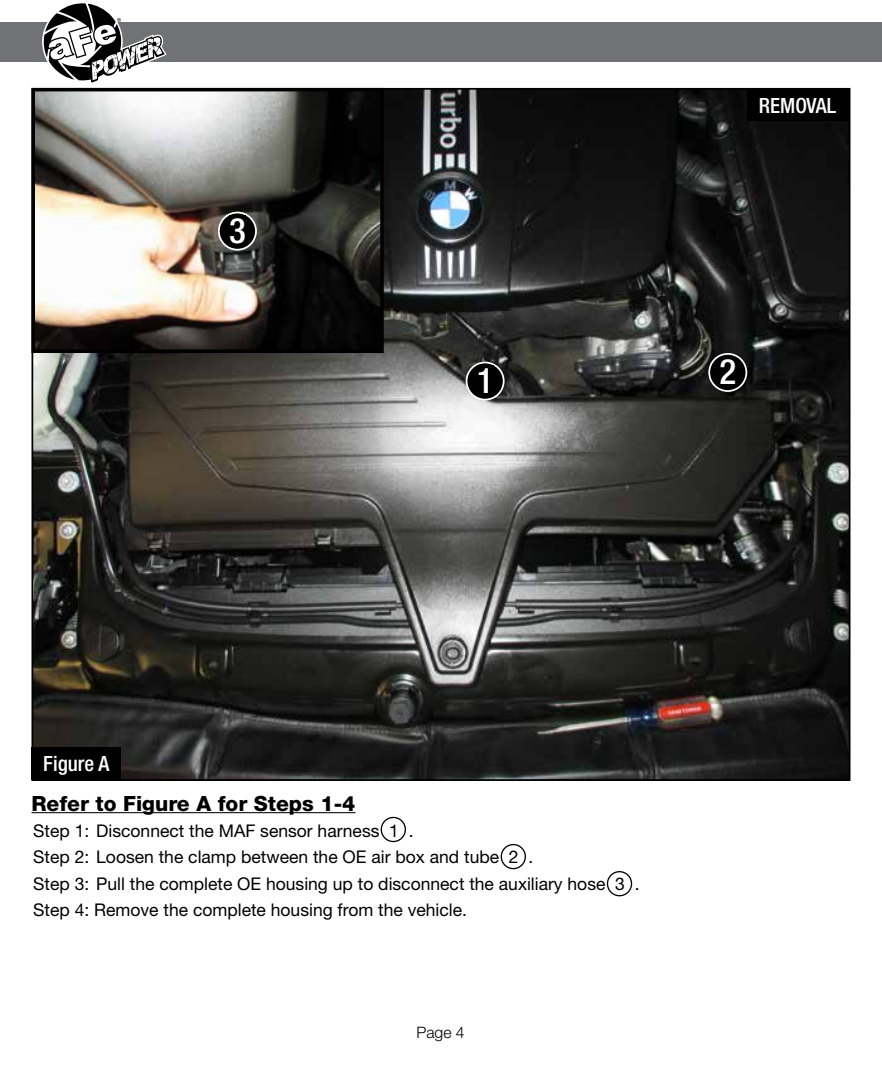
<style>
.page{position:relative;width:882px;height:1071px;background:#fff}
.page>*{position:absolute;margin:0;border:0;box-sizing:border-box;transform-origin:0 0}
.t1{font:500 condensed 35px "Helvetica Neue";color:#fff}
.t2{font:800 21px "Helvetica Neue";color:#000}
.t3{font:500 condensed 21px "Helvetica Neue";color:#fff}
.t4{font:17.5px/26.2px "Helvetica Neue";color:#000}
.t5{font:300 15.75px "Helvetica Neue";color:#000}
</style>
<div class="page">
<div style="left:0;top:23px;width:882px;height:39px;background:#717275"></div>
<svg style="left:43px;top:3px;width:124px;height:80px"></svg>
<img style="left:35px;top:91px;width:812px;height:687px">
<hr style="left:32px;top:812px;width:323px;height:1px;background:#000">
<div style="left:747px;top:88px;width:103px;height:33px;background:#000"></div>
<div style="left:32px;top:747px;width:89px;height:33px;background:#000"></div>
<div style="left:381px;top:817px;width:25px;height:25px;border:1px solid #000;border-radius:50%"></div>
<div style="left:501px;top:844px;width:25px;height:25px;border:1px solid #000;border-radius:50%"></div>
<div style="left:607px;top:871px;width:25px;height:25px;border:1px solid #000;border-radius:50%"></div>
<svg style="left:467px;top:362px;width:37px;height:38px"></svg>
<div style="left:466px;top:362px;width:39px;height:39px;border:2px solid #fff;border-radius:50%"></div>
<div style="left:477px;top:366px;width:17px;height:27px;background:#000"></div>
<svg style="left:709px;top:354px;width:37px;height:37px"></svg>
<div style="left:708px;top:353px;width:39px;height:39px;border:2px solid #fff;border-radius:50%"></div>
<div style="left:719px;top:357px;width:17px;height:27px;background:#000"></div>
<img style="left:37px;top:93px;width:342px;height:255px">
<div style="left:32px;top:88px;width:352px;height:265px;border:4px solid #000"></div>
<div style="left:219px;top:213px;width:37px;height:37px;background:#000;border-radius:50%"></div>
<div style="left:218px;top:212px;width:39px;height:39px;border:2px solid #fff;border-radius:50%"></div>
<div style="left:229px;top:216px;width:17px;height:27px;background:#000"></div>
<h1 class="t1" style="left:229px;top:210px;width:18px">3</h1>
<p class="t3" style="left:759px;top:93px;width:79px">REMOVAL</p>
<h1 class="t1" style="left:477px;top:360px;width:18px">1</h1>
<h1 class="t1" style="left:719px;top:351px;width:18px">2</h1>
<p class="t3" style="left:43px;top:751px;width:67px">Figure A</p>
<p class="t2" style="left:32px;top:791px;width:325px">Refer to Figure A for Steps 1-4</p>
<p class="t4" style="left:33px;top:817px;width:608px">Step 1: Disconnect the MAF sensor harness 1 .<br>Step 2: Loosen the clamp between the OE air box and tube 2 .<br>Step 3: Pull the complete OE housing up to disconnect the auxiliary hose 3 .<br>Step 4: Remove the complete housing from the vehicle.</p>
<p class="t5" style="left:416px;top:1023px;width:50px">Page 4</p>
</div>
